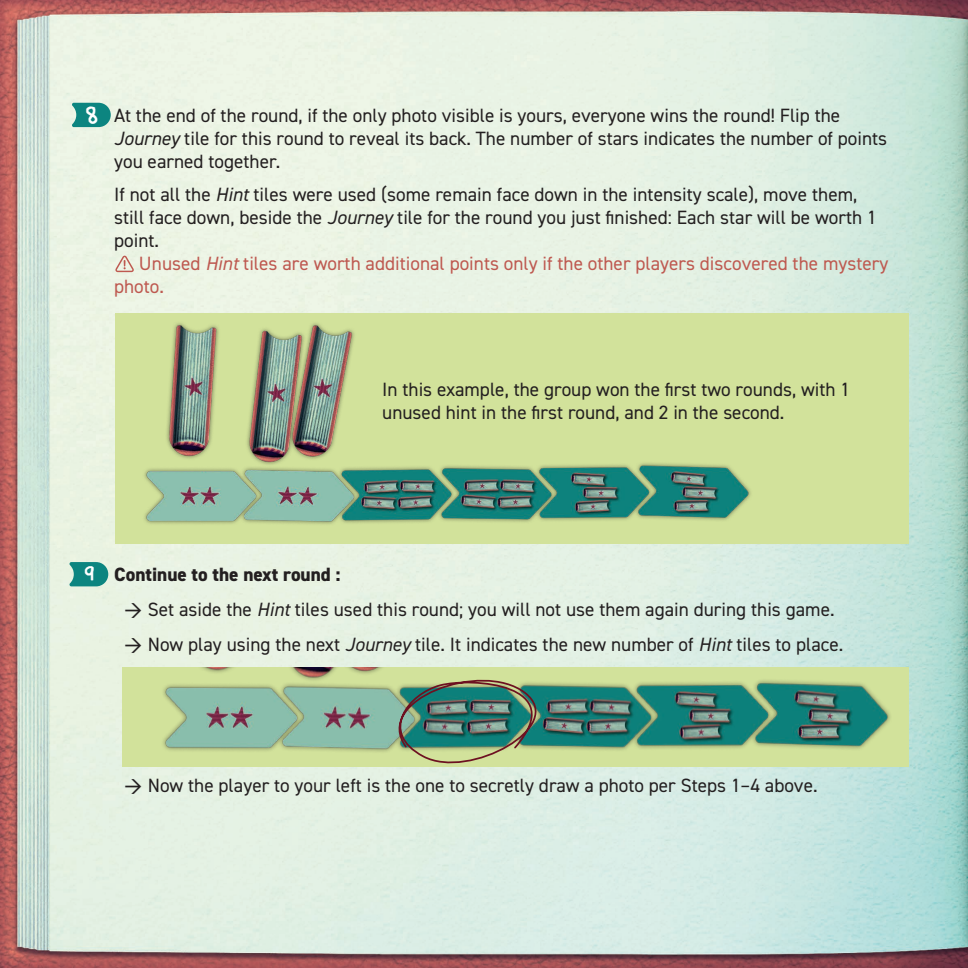
<style>
.page{position:relative;width:968px;height:968px;background:#fff}
.page>*{position:absolute;margin:0;border:0;box-sizing:border-box;transform-origin:0 0}
.t1{font:19.25px/23.1px "DIN2014";color:#231f20}
.t2{font:19.25px/23.1px "DIN2014";color:#be5950}
.t3{font:800 19.25px "DIN2014";color:#231f20}
.t4{font:19.25px "Flabby Bumshandwriting";color:#fff}
.s1{font-style:italic}
.s2{font-size:21px}
</style>
<div class="page">
<img style="left:0;top:0;width:967px;height:967px">
<div style="left:794px;top:313px;width:114px;height:230px;background:#d2e29b"></div>
<img style="left:115px;top:313px;width:679px;height:230px">
<svg style="left:71px;top:103px;width:40px;height:24px"></svg>
<svg style="left:69px;top:562px;width:39px;height:24px"></svg>
<img style="left:122px;top:667px;width:786px;height:99px">
<svg style="left:372px;top:659px;width:199px;height:121px;background:#8cb093"></svg>
<svg style="left:115px;top:255px;width:19px;height:17px"></svg>
<p class="t4" style="left:86px;top:100px;width:14px">8</p>
<p class="t1" style="left:114px;top:103px;width:774px">At the end of the round, if the only photo visible is yours, everyone wins the round! Flip the<br><span class="s1">Journey</span> tile for this round to reveal its back. The number of stars indicates the number of points you earned together.</p>
<p class="t1" style="left:114px;top:182px;width:764px">If not all the <span class="s1">Hint</span> tiles were used (some remain face down in the intensity scale), move them, still face down, beside the <span class="s1">Journey</span> tile for the round you just finished: Each star will be worth 1 point.</p>
<p class="t2" style="left:114px;top:252px;width:775px;text-indent:25px">Unused <span class="s1">Hint</span> tiles are worth additional points only if the other players discovered the mystery photo.</p>
<p class="t1" style="left:382px;top:377px;width:469px">In this example, the group won the first two rounds, with 1 unused hint in the first round, and 2 in the second.</p>
<p class="t4" style="left:84px;top:559px;width:12px">9</p>
<p class="t3" style="left:114px;top:561px;width:228px">Continue to the next round :</p>
<p class="t1" style="left:124px;top:597px;width:712px"><span class="s2">→</span> Set aside the <span class="s1">Hint</span> tiles used this round; you will not use them again during this game.</p>
<p class="t1" style="left:124px;top:632px;width:720px"><span class="s2">→</span> Now play using the next <span class="s1">Journey</span> tile. It indicates the new number of <span class="s1">Hint</span> tiles to place.</p>
<p class="t1" style="left:124px;top:773px;width:695px"><span class="s2">→</span> Now the player to your left is the one to secretly draw a photo per Steps 1–4 above.</p>
</div>
